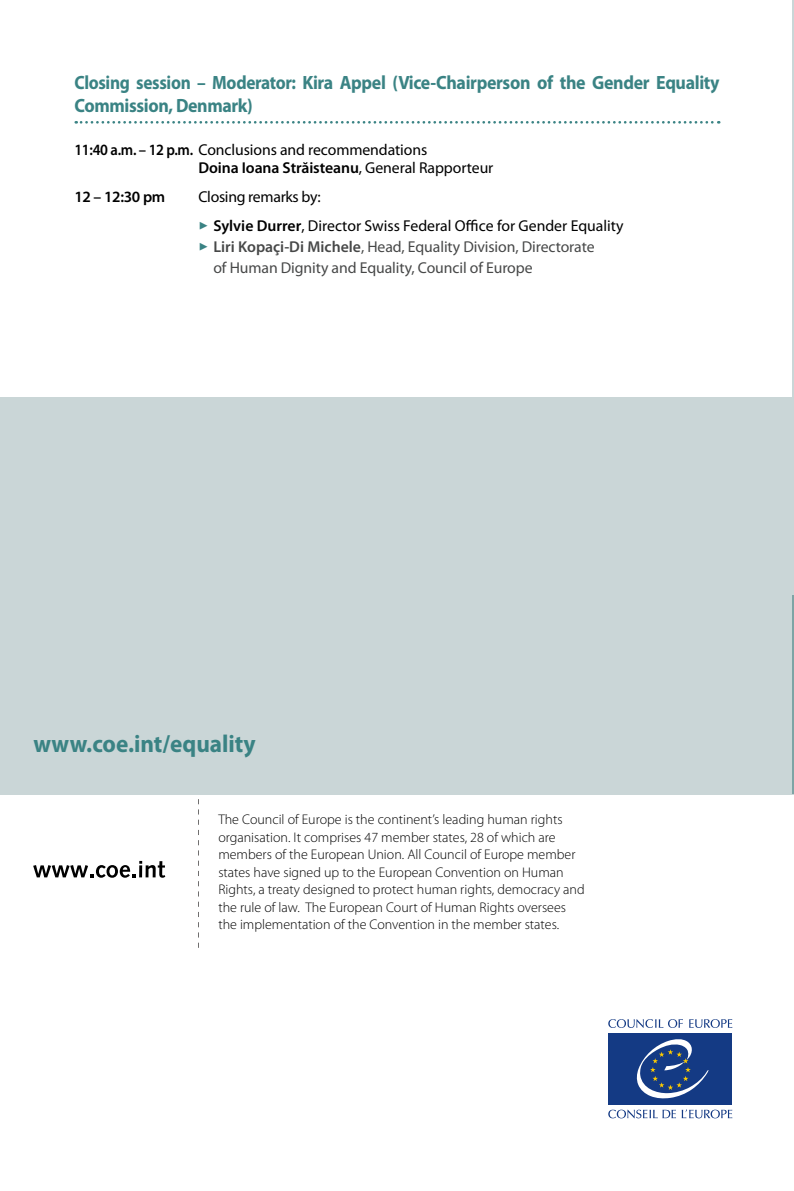
<style>
.page{position:relative;width:794px;height:1191px;background:#fff}
.page>*{position:absolute;margin:0;border:0;box-sizing:border-box;transform-origin:0 0}
.t1{font:700 24.5px "Myriad Pro";color:#3a8384;scale:.95 1}
.t2{font:700 19.25px/22.8px "Myriad Pro";letter-spacing:-.02em;color:#3a8384;scale:.9 1}
.t3{font:15.75px/18.4px "Myriad Pro";letter-spacing:-.005em;color:#000}
.t4{font:15.75px/21px "Myriad Pro";letter-spacing:-.005em;color:#474848}
.t5{font:600 15.75px "Myriad Pro";letter-spacing:-.02em;color:#000}
.t6{font:300 14px/17.5px "Myriad Pro";color:#000}
.s1{font-weight:600}
.s2{color:#3a8384}
</style>
<div class="page">
<div style="left:0;top:397px;width:794px;height:397px;background:#cad6d7"></div>
<hr style="left:793px;top:0;width:1px;height:397px;background:#cad6d7">
<svg style="left:689px;top:1019px;width:43px;height:9px"></svg>
<svg style="left:608px;top:1019px;width:75px;height:9px"></svg>
<svg style="left:608px;top:1109px;width:124px;height:9px"></svg>
<div style="left:609px;top:1032px;width:123px;height:72px;background:#143a84"></div>
<svg style="left:636px;top:1039px;width:73px;height:59px"></svg>
<hr style="left:793px;top:595px;width:1px;height:199px;background:#7ea4a5">
<svg style="left:33px;top:861px;width:132px;height:16px"></svg>
<svg style="left:198px;top:799px;width:1px;height:148px"></svg>
<svg style="left:76px;top:121px;width:643px;height:3px"></svg>
<h2 class="t2" style="left:74px;top:70px;width:718px">Closing session – Moderator: Kira Appel (Vice-Chairperson of the Gender Equality<br>Commission, Denmark)</h2>
<p class="t3" style="left:198px;top:140px;width:296px;text-indent:-124px"><span class="s1">11:40 a.m. – 12 p.m.</span> Conclusions and recommendations<br><span class="s1">Doina Ioana Străisteanu</span>, General Rapporteur</p>
<p class="t5" style="left:74px;top:186px;width:92px">12 – 12:30 pm</p>
<p class="t3" style="left:198px;top:187px;width:124px">Closing remarks by:</p>
<p class="t3" style="left:198px;top:216px;width:427px"><span class="s2">✓</span> <span class="s1">Sylvie Durrer</span>, Director Swiss Federal Office for Gender Equality</p>
<p class="t4" style="left:213px;top:236px;width:383px;text-indent:-15px"><span class="s2">✓</span> <span class="s1">Liri Kopaçi-Di Michele</span>, Head, Equality Division, Directorate of Human Dignity and Equality, Council of Europe</p>
<h1 class="t1" style="left:33px;top:728px;width:235px">www.coe.int/equality</h1>
<p class="t6" style="left:218px;top:810px;width:368px">The Council of Europe is the continent’s leading human rights organisation. It comprises 47 member states, 28 of which are members of the European Union. All Council of Europe member states have signed up to the European Convention on Human Rights, a treaty designed to protect human rights, democracy and the rule of law. The European Court of Human Rights oversees the implementation of the Convention in the member states.</p>
</div>
